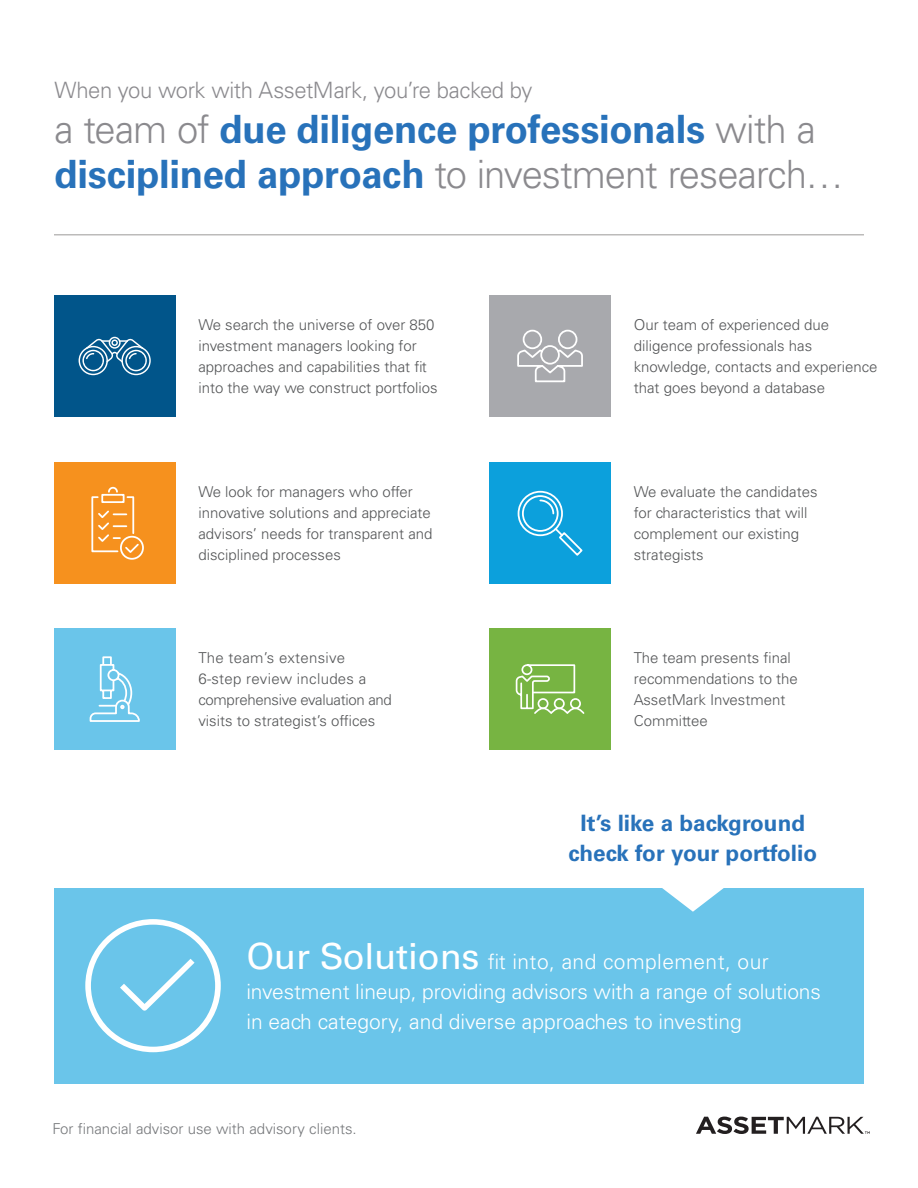
<style>
.page{position:relative;width:918px;height:1188px;background:#fff}
.page>*{position:absolute;margin:0;border:0;box-sizing:border-box;transform-origin:0 0}
.t1{font:700 39px/45px "Univers LT Std";letter-spacing:-.01em;color:#2872ba}
.t2{font:700 22.5px/30px "Univers LT Std";color:#2872ba;text-align:center}
.t3{font:300 22.5px "Univers LT Std";letter-spacing:-.02em;color:#8b8a8e}
.t4{font:300 21px/30px "Univers LT Std";letter-spacing:-.005em;color:#fff}
.t5{font:300 15px/21px "Univers LT Std";color:#545557}
.t6{font:300 15px "Univers LT Std";color:#76787b}
.s1{font-weight:300;color:#8b8a8e}
.s2{font-weight:400;font-size:36px}
</style>
<div class="page">
<svg style="left:696px;top:1117px;width:174px;height:17px"></svg>
<hr style="left:54px;top:234px;width:810px;height:2px;background:#bcbbba">
<div style="left:54px;top:888px;width:810px;height:195px;background:#6ac5ea"></div>
<svg style="left:662px;top:888px;width:62px;height:24px"></svg>
<div style="left:489px;top:463px;width:122px;height:121px;background:#0ca0dc"></div>
<div style="left:54px;top:463px;width:122px;height:121px;background:#f6911e"></div>
<svg style="left:91px;top:486px;width:53px;height:74px"></svg>
<div style="left:489px;top:628px;width:122px;height:122px;background:#77b442"></div>
<svg style="left:515px;top:664px;width:70px;height:50px"></svg>
<div style="left:54px;top:628px;width:122px;height:122px;background:#6ac5ea"></div>
<svg style="left:89px;top:656px;width:51px;height:66px"></svg>
<div style="left:489px;top:295px;width:122px;height:122px;background:#a8a9ad"></div>
<svg style="left:517px;top:329px;width:66px;height:54px"></svg>
<div style="left:54px;top:295px;width:122px;height:122px;background:#01558a"></div>
<svg style="left:79px;top:337px;width:72px;height:38px"></svg>
<svg style="left:85px;top:919px;width:136px;height:133px"></svg>
<svg style="left:517px;top:490px;width:66px;height:66px"></svg>
<h2 class="t3" style="left:54px;top:76px;width:480px">When you work with AssetMark, you’re backed by</h2>
<h1 class="t1" style="left:54px;top:107px;width:791px"><span class="s1">a team of</span> due diligence professionals <span class="s1">with a </span>disciplined approach <span class="s1">to investment research…</span></h1>
<p class="t5" style="left:198px;top:314px;width:241px">We search the universe of over 850 investment managers looking for approaches and capabilities that fit into the way we construct portfolios</p>
<p class="t5" style="left:198px;top:481px;width:236px">We look for managers who offer innovative solutions and appreciate advisors’ needs for transparent and disciplined processes</p>
<p class="t5" style="left:198px;top:647px;width:195px">The team’s extensive<br>6-step review includes a comprehensive evaluation and visits to strategist’s offices</p>
<p class="t5" style="left:634px;top:314px;width:245px">Our team of experienced due diligence professionals has knowledge, contacts and experience that goes beyond a database</p>
<p class="t5" style="left:634px;top:481px;width:185px">We evaluate the candidates for characteristics that will complement our existing strategists</p>
<p class="t5" style="left:634px;top:647px;width:166px">The team presents final recommendations to the<br>AssetMark Investment<br>Committee</p>
<h2 class="t2" style="left:569px;top:808px;width:250px">It’s like a background check for your portfolio</h2>
<h3 class="t4" style="left:246px;top:946px;width:576px"><span class="s2">Our Solutions</span> fit into, and complement, our investment lineup, providing advisors with a range of solutions in each category, and diverse approaches to investing</h3>
<p class="t6" style="left:53px;top:1120px;width:306px">For financial advisor use with advisory clients.</p>
</div>
